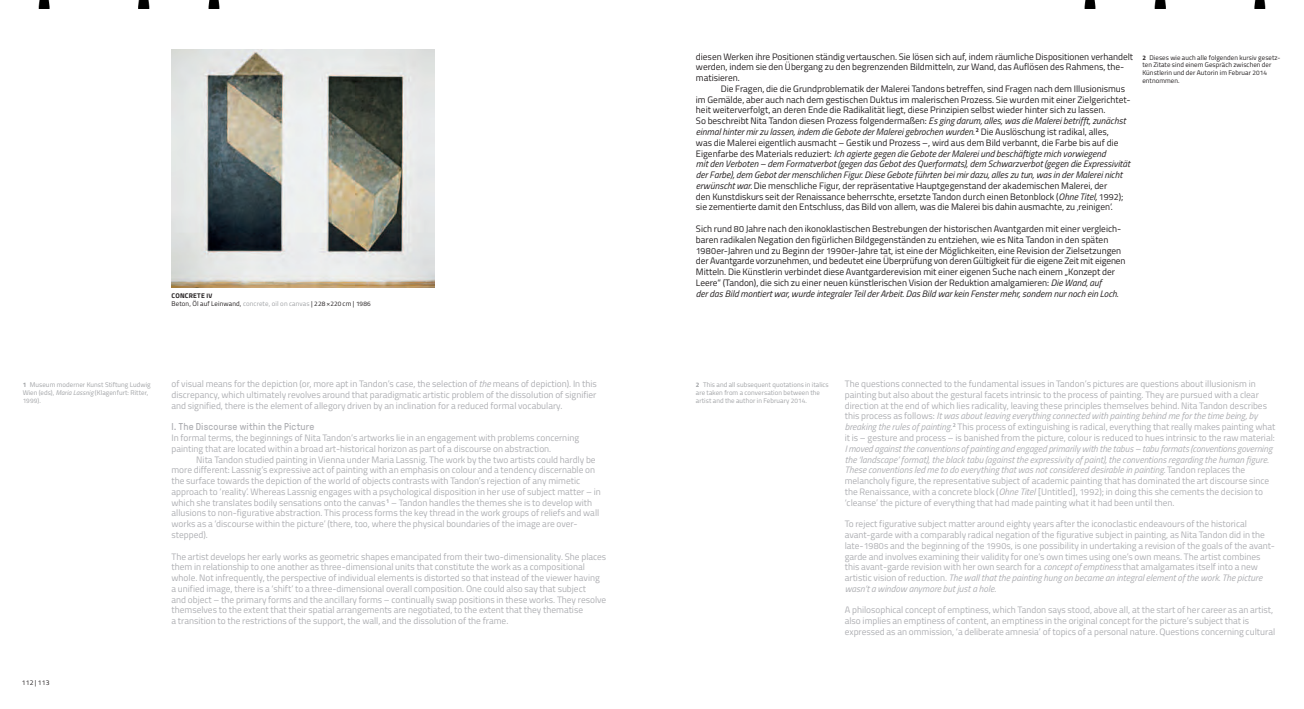
<style>
.page{position:relative;width:1304px;height:709px;background:#fff}
.page>*{position:absolute;margin:0;border:0;box-sizing:border-box;transform-origin:0 0}
.t1{font:10px "GT Pressura";letter-spacing:.02em;color:#aeafb3}
.t2{font:9.4px/10.8px "Titillium";color:#aeafb3}
.t3{font:9.4px/10.8px "Titillium";color:#231f20}
.t4{font:italic 9.4px/10.8px "Titillium";color:#aeafb3}
.t5{font:6.8px/7.9px "Titillium";letter-spacing:.01em;color:#231f20}
.t6{font:6.8px/7.9px "Titillium";letter-spacing:.01em;color:#a1a3a6}
.t7{font:700 6.8px "Titillium";color:#231f20}
.t8{font:6.5px "Titillium";color:#a1a3a6}
.t9{font:700 6.5px "Titillium";color:#231f20}
.s1{color:#a1a3a6}
.s2{font-size:6.5px}
.s3{font-weight:700;font-size:6.5px}
.s4{font-style:italic}
.s5{font-size:6.8px}
.s6{font-size:8.9px}
.s7{font-style:normal}
.s8{font-style:normal;font-size:8.9px}
</style>
<div class="page">
<img style="left:38px;top:0;width:1228px;height:8px">
<div style="left:67px;top:3px;width:51px;height:7px;background:#fff"></div>
<div style="left:153px;top:3px;width:51px;height:7px;background:#fff"></div>
<div style="left:236px;top:3px;width:416px;height:7px;background:#fff"></div>
<div style="left:1185px;top:3px;width:52px;height:7px;background:#fff"></div>
<div style="left:1100px;top:3px;width:51px;height:7px;background:#fff"></div>
<div style="left:652px;top:3px;width:416px;height:7px;background:#fff"></div>
<img style="left:171px;top:50px;width:263px;height:238px">
<p class="t7" style="left:172px;top:290px;width:9px">CONCRETE</p>
<p class="t9" style="left:206px;top:290px;width:7px">IV</p>
<p class="t5" style="left:171px;top:299px;width:201px">Beton, Öl auf Leinwand, <span class="s1">concrete, oil on canvas</span> | <span class="s2">228</span> ×<span class="s2">220</span> cm | <span class="s2">1986</span></p>
<p class="t6" style="left:23px;top:380px;width:130px"><span class="s3">1</span> Museum moderner Kunst Stiftung Ludwig<br>Wien (eds), <span class="s4">Maria Lassnig</span> (Klagenfurt: Ritter,</p>
<p class="t8" style="left:23px;top:396px;width:20px">1999<span class="s5">).</span></p>
<p class="t2" style="left:171px;top:378px;width:427px;text-align:justify">of visual means for the depiction (or, more apt in Tandon’s case, the selection of <span class="s4">the</span> means of depiction). In this discrepancy, which ultimately revolves around that paradigmatic artistic problem of the dissolution of signifier and signified, there is the element of allegory driven by an inclination for a reduced formal vocabulary.</p>
<p class="t1" style="left:171px;top:419px;width:144px">I. The Discourse within the Picture</p>
<p class="t2" style="left:171px;top:432px;width:409px">In formal terms, the beginnings of Nita Tandon’s artworks lie in an engagement with problems concerning painting that are located within a broad art-historical horizon as part of a discourse on abstraction.</p>
<p class="t2" style="left:171px;top:453px;width:431px;text-indent:25px">Nita Tandon studied painting in Vienna under Maria Lassnig. The work by the two artists could hardly be more different: Lassnig’s expressive act of painting with an emphasis on colour and a tendency discernable on the surface towards the depiction of the world of objects contrasts with Tandon’s rejection of any mimetic approach to ‘reality’. Whereas Lassnig engages with a psychological disposition in her use of subject matter – in which she translates bodily sensations onto the canvas<sup>1</sup> – Tandon handles the themes she is to develop with allusions to non-figurative abstraction. This process forms the key thread in the work groups of reliefs and wall works as a ‘discourse within the picture’ (there, too, where the physical boundaries of the image are over&shy;stepped).</p>
<p class="t2" style="left:171px;top:550px;width:436px">The artist develops her early works as geometric shapes emancipated from their two-dimensionality. She places them in relationship to one another as three-dimensional units that constitute the work as a compositional whole. Not infrequently, the perspective of individual elements is distorted so that instead of the viewer having a unified image, there is a ‘shift’ to a three-dimensional overall composition. One could also say that subject<br>and object – the primary forms and the ancillary forms – continually swap positions in these works. They resolve themselves to the extent that their spatial arrangements are negotiated, to the extent that they thematise<br>a transition to the restrictions of the support, the wall, and the dissolution of the frame.</p>
<p class="t5" style="left:22px;top:678px;width:29px">112 | 113</p>
<p class="t3" style="left:696px;top:50px;width:439px">diesen Werken ihre Positionen ständig vertauschen. Sie lösen sich auf, indem räumliche Dispositionen verhandelt werden, indem sie den Übergang zu den begrenzenden Bildmitteln, zur Wand, das Auflösen des Rahmens, the&shy;matisieren.</p>
<p class="t3" style="left:696px;top:83px;width:436px;text-indent:25px">Die Fragen, die die Grundproblematik der Malerei Tandons betreffen, sind Fragen nach dem Illusionismus im Gemälde, aber auch nach dem gestischen Duktus im malerischen Prozess. Sie wurden mit einer Zielgerichtet&shy;heit weiterverfolgt, an deren Ende die Radikalität liegt, diese Prinzipien selbst wieder hinter sich zu lassen.<br>So beschreibt Nita Tandon diesen Prozess folgendermaßen: <span class="s4">Es ging darum, alles, was die Malerei betrifft, zunächst einmal hinter mir zu lassen, indem die Gebote der Malerei gebrochen wurden.</span> <sup>2</sup> Die Auslöschung ist radikal, alles,<br>was die Malerei eigentlich ausmacht – Gestik und Prozess –, wird aus dem Bild verbannt, die Farbe bis auf die Eigenfarbe des Materials reduziert: <span class="s4">Ich agierte gegen die Gebote der Malerei und beschäftigte mich vorwiegend<br>mit den Verboten – dem Formatverbot (gegen das Gebot des Querformats), dem Schwarzverbot (gegen die Expressivität der Farbe), dem Gebot der menschlichen Figur. Diese Gebote führten bei mir dazu, alles zu tun, was in der Malerei nicht erwünscht war.</span> Die menschliche Figur, der repräsentative Hauptgegenstand der akademischen Malerei, der<br>den Kunstdiskurs seit der Renaissance beherrschte, ersetzte Tandon durch einen Betonblock (<span class="s4">Ohne Titel,</span> <span class="s6">1992</span>); sie zementierte damit den Entschluss, das Bild von allem, was die Malerei bis dahin ausmachte, zu <span class="s4">‚</span>reinigen‘.</p>
<p class="t3" style="left:696px;top:223px;width:431px">Sich rund <span class="s6">80</span> Jahre nach den ikonoklastischen Bestrebungen der historischen Avantgarden mit einer vergleich&shy;baren radikalen Negation den figürlichen Bildgegenständen zu entziehen, wie es Nita Tandon in den späten <span class="s6">1980</span>er-Jahren und zu Beginn der <span class="s6">1990</span>er-Jahre tat, ist eine der Möglichkeiten, eine Revision der Zielsetzungen der Avantgarde vorzunehmen, und bedeutet eine Überprüfung von deren Gültigkeit für die eigene Zeit mit eigenen Mitteln. Die Künstlerin verbindet diese Avantgarderevision mit einer eigenen Suche nach einem „Konzept der Leere“ (Tandon), die sich zu einer neuen künstlerischen Vision der Reduktion amalgamieren: <span class="s4">Die Wand, auf<br>der das Bild montiert war, wurde integraler Teil der Arbeit. Das Bild war kein Fenster mehr, sondern nur noch ein Loch.</span></p>
<p class="t5" style="left:1142px;top:53px;width:140px"><span class="s3">2</span> Dieses wie auch alle folgenden kursiv gesetz&shy;ten Zitate sind einem Gespräch zwischen der Künstlerin und der Autorin im Februar <span class="s2">2014 </span>entnommen.</p>
<p class="t6" style="left:696px;top:380px;width:134px"><span class="s3">2</span> This and all subsequent quotations in italics are taken from a conversation between the artist and the author in February <span class="s2">2014</span>.</p>
<p class="t2" style="left:845px;top:378px;width:432px">The questions connected to the fundamental issues in Tandon’s pictures are questions about illusionism in painting but also about the gestural facets intrinsic to the process of painting. They are pursued with a clear direction at the end of which lies radicality, leaving these principles themselves behind. Nita Tandon describes this process as follows: <span class="s4">It was about leaving everything connected with painting behind me for the time being, by breaking the rules of painting.</span><sup>2</sup> This process of extinguishing is radical, everything that really makes painting what it is – gesture and process – is banished from the picture, colour is reduced to hues intrinsic to the raw material:</p>
<p class="t4" style="left:845px;top:442px;width:429px">I moved against the conventions of painting and engaged primarily with the tabus – tabu formats (conventions governing the ‘landscape’ format), the black tabu (against the expressivity of paint), the conventions regarding the human figure.<br>These conventions led me to do everything that was not considered desirable in painting. <span class="s7">Tandon replaces the melancholy figure, the representative subject of academic painting that has dominated the art discourse since the Renaissance, with a concrete block (</span>Ohne Titel <span class="s7">[Untitled],</span> <span class="s8">1992</span><span class="s7">); in doing this she cements the decision to ‘cleanse’ the picture of everything that had made painting what it had been until then.</span></p>
<p class="t2" style="left:845px;top:518px;width:432px">To reject figurative subject matter around eighty years after the iconoclastic endeavours of the historical avant-garde with a comparably radical negation of the figurative subject in painting, as Nita Tandon did in the late-<span class="s6">1980</span>s and the beginning of the <span class="s6">1990</span>s, is one possibility in undertaking a revision of the goals of the avant&shy;garde and involves examining their validity for one’s own times using one’s own means. The artist combines this avant-garde revision with her own search for a <span class="s4">concept of emptiness</span> that amalgamates itself into a new artistic vision of reduction. <span class="s4">The wall that the painting hung on became an integral element of the work. The picture wasn’t a window anymore but just a hole.</span></p>
<p class="t2" style="left:845px;top:604px;width:432px">A philosophical concept of emptiness, which Tandon says stood, above all, at the start of her career as an artist, also implies an emptiness of content, an emptiness in the original concept for the picture’s subject that is expressed as an ommission, ‘a deliberate amnesia’ of topics of a personal nature. Questions concerning cultural</p>
</div>
